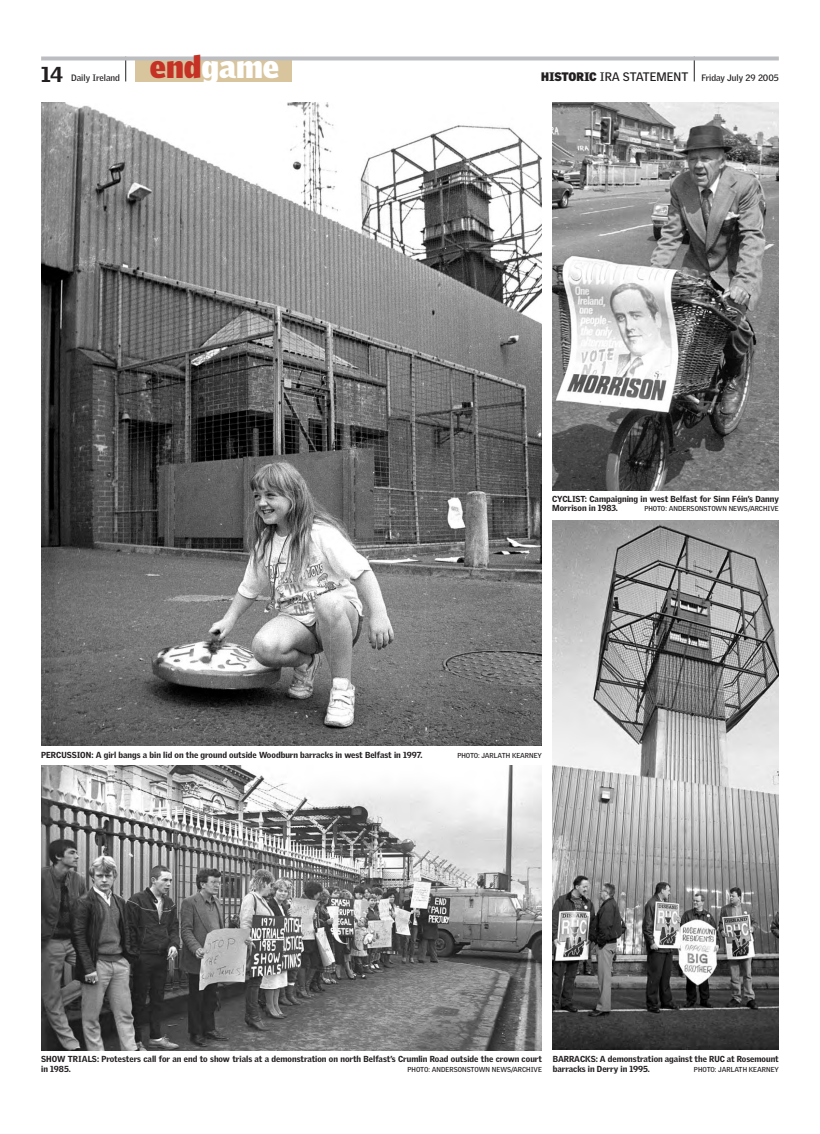
<style>
.page{position:relative;width:820px;height:1134px;background:#fff}
.page>*{position:absolute;margin:0;border:0;box-sizing:border-box;transform-origin:0 0}
.t1{font:900 31px "Griffith Gothic";color:#fff}
.t2{font:900 21px "Griffith Gothic";color:#231f20}
.t3{font:700 9px "Griffith Gothic";color:#231f20}
.t4{font:900 8.5px/9.5px "Griffith Gothic";color:#231f20}
.t5{font:700 7px "Griffith Gothic";color:#231f20}
.s1{color:#c53124}
.s2{font-weight:900;font-size:12px}
.s3{font-size:12px}
</style>
<div class="page">
<div style="left:135px;top:57px;width:157px;height:24px;background:#d8c59e"></div>
<svg style="left:125px;top:60px;width:1px;height:21px"></svg>
<svg style="left:693px;top:60px;width:1px;height:21px"></svg>
<svg style="left:41px;top:56px;width:737px;height:4px;background:#c4c4c7"></svg>
<img style="left:41px;top:102px;width:500px;height:643px">
<img style="left:552px;top:102px;width:226px;height:388px">
<img style="left:41px;top:765px;width:500px;height:285px">
<img style="left:552px;top:520px;width:226px;height:529px">
<h2 class="t2" style="left:41px;top:62px;width:24px">14</h2>
<p class="t3" style="left:71px;top:72px;width:50px">Daily Ireland</p>
<h1 class="t1" style="left:150px;top:49px;width:131px"><span class="s1">end</span>game</h1>
<p class="t3" style="left:541px;top:72px;width:239px"><span class="s2">HISTORIC</span> <span class="s3">IRA STATEMENT</span> Friday July 29 2005</p>
<p class="t4" style="left:552px;top:494px;width:228px">CYCLIST: Campaigning in west Belfast for Sinn Féin’s Danny<br>Morrison in 1983.</p>
<p class="t5" style="left:644px;top:504px;width:136px">PHOTO: ANDERSONSTOWN NEWS/ARCHIVE</p>
<p class="t4" style="left:41px;top:750px;width:382px">PERCUSSION: A girl bangs a bin lid on the ground outside Woodburn barracks in west Belfast in 1997.</p>
<p class="t5" style="left:457px;top:751px;width:86px">PHOTO: JARLATH KEARNEY</p>
<p class="t4" style="left:41px;top:1054px;width:502px">SHOW TRIALS: Protesters call for an end to show trials at a demonstration on north Belfast’s Crumlin Road outside the crown court in 1985.</p>
<p class="t5" style="left:407px;top:1065px;width:136px">PHOTO: ANDERSONSTOWN NEWS/ARCHIVE</p>
<p class="t4" style="left:552px;top:1054px;width:227px">BARRACKS: A demonstration against the RUC at Rosemount barracks in Derry in 1995.</p>
<p class="t5" style="left:693px;top:1065px;width:86px">PHOTO: JARLATH KEARNEY</p>
</div>
